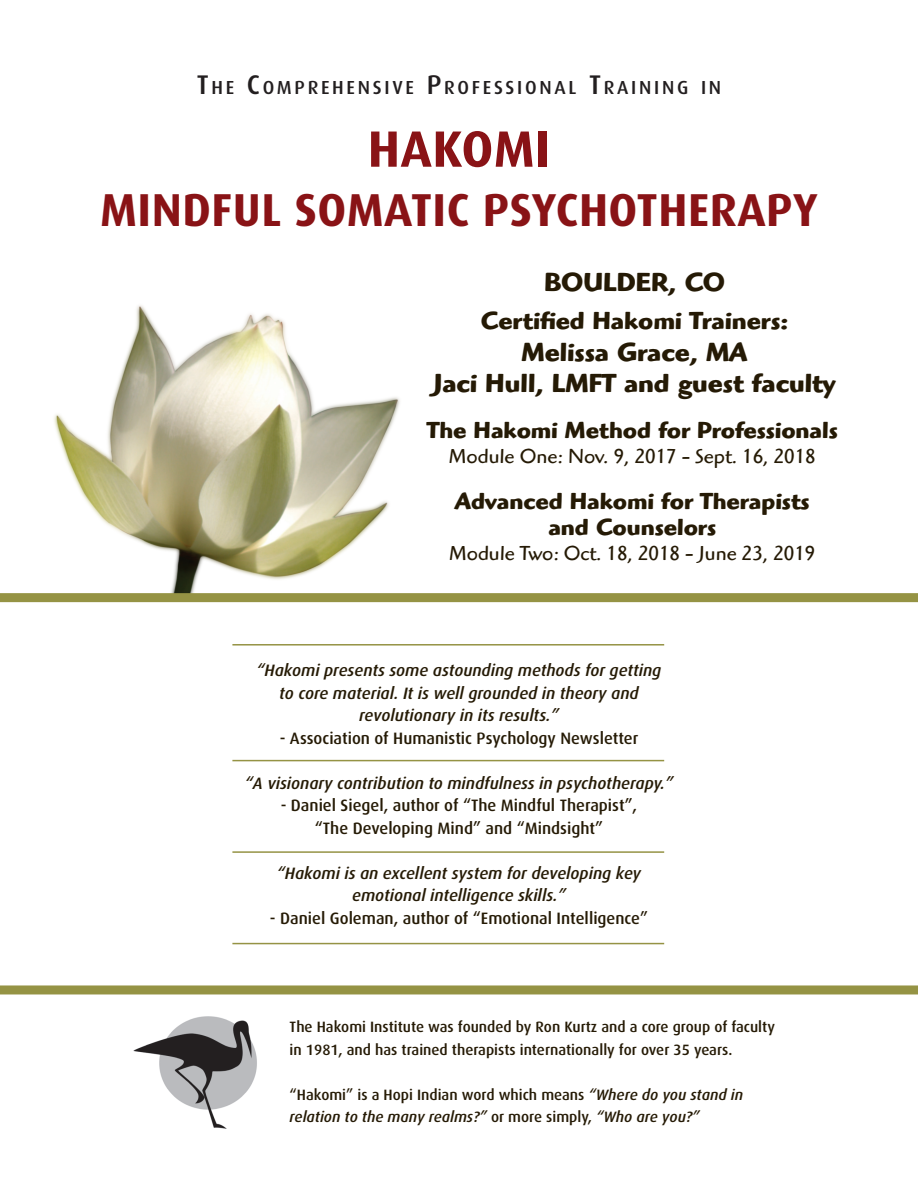
<style>
.page{position:relative;width:918px;height:1188px;background:#fff}
.page>*{position:absolute;margin:0;border:0;box-sizing:border-box;transform-origin:0 0}
.t1{font:700 51.15px "Dax";letter-spacing:.01em;color:#891316}
.t2{font:700 46.2px "Dax";letter-spacing:.01em;color:#891316}
.t3{font:700 27px/31.5px "Highlander";color:#251a05;text-align:center}
.t4{font:700 25.5px "Highlander";color:#251a05}
.t5{font:700 24px/25.5px "Highlander";color:#251a05;text-align:center}
.t6{font:21px "Highlander";color:#251a05}
.t7{font:500 18.9px "Dax";letter-spacing:.145em;color:#231f20}
.t8{font:italic 500 16.5px/22.5px "Dax";color:#251a05;text-align:center}
.t9{font:500 16.5px/22.5px "Dax";color:#251a05;text-align:center}
.t10{font:500 15px/22.5px "Dax";color:#251a05}
.t11{font:italic 500 15px/22.5px "Dax";color:#251a05}
.s1{font-size:27px}
.s2{font-style:normal}
</style>
<div class="page">
<img style="left:54px;top:305px;width:346px;height:288px">
<img style="left:133px;top:1016px;width:124px;height:113px">
<hr style="left:232px;top:760px;width:432px;height:1px;background:#959344">
<hr style="left:232px;top:851px;width:432px;height:2px;background:#959344">
<hr style="left:232px;top:943px;width:432px;height:1px;background:#959344">
<div style="left:0;top:985px;width:918px;height:9px;background:#959344"></div>
<hr style="left:232px;top:644px;width:432px;height:2px;background:#959344">
<div style="left:0;top:593px;width:918px;height:9px;background:#959344"></div>
<p class="t7" style="left:197px;top:77px;width:526px"><span class="s1">T</span>HE <span class="s1">C</span>OMPREHENSIVE <span class="s1">P</span> ROFESSIONAL <span class="s1">T</span>RAINING IN</p>
<h1 class="t1" style="left:368px;top:120px;width:184px">HAKOMI</h1>
<h2 class="t2" style="left:100px;top:184px;width:719px">MINDFUL SOMATIC PSYCHOTHERAPY</h2>
<h3 class="t3" style="left:544px;top:266px;width:182px">BOULDER, CO</h3>
<h3 class="t4" style="left:481px;top:305px;width:309px">Certified Hakomi Trainers:</h3>
<h3 class="t3" style="left:433px;top:336px;width:404px">Melissa Grace, MA<br>Jaci Hull, LMFT and guest faculty</h3>
<h3 class="t5" style="left:427px;top:417px;width:413px">The Hakomi Method for Professionals</h3>
<p class="t6" style="left:449px;top:444px;width:368px">Module One: Nov. 9, 2017 - Sept. 16, 2018</p>
<h3 class="t5" style="left:455px;top:488px;width:356px">Advanced Hakomi for Therapists and Counselors</h3>
<p class="t6" style="left:449px;top:541px;width:368px">Module Two: Oct. 18, 2018 - June 23, 2019</p>
<p class="t8" style="left:257px;top:659px;width:406px">“Hakomi presents some astounding methods for getting to core material. It is well grounded in theory and revolutionary in its results.”</p>
<p class="t9" style="left:280px;top:727px;width:360px">- Association of Humanistic Psychology Newsletter</p>
<p class="t8" style="left:245px;top:772px;width:430px">“A visionary contribution to mindfulness in psychotherapy.”</p>
<p class="t9" style="left:281px;top:794px;width:358px">- Daniel Siegel, author of “The Mindful Therapist”, “The Developing Mind” and “Mindsight”</p>
<p class="t8" style="left:277px;top:862px;width:366px">“Hakomi is an excellent system for developing key emotional intelligence skills.”</p>
<p class="t9" style="left:270px;top:907px;width:380px">- Daniel Goleman, author of “Emotional Intelligence”</p>
<p class="t10" style="left:290px;top:1016px;width:487px">The Hakomi Institute was founded by Ron Kurtz and a core group of faculty in 1981, and has trained therapists internationally for over 35 years.</p>
<p class="t11" style="left:290px;top:1083px;width:455px"><span class="s2">“Hakomi” is a Hopi Indian word which means</span> “Where do you stand in relation to the many realms?” <span class="s2">or more simply,</span> “Who are you?”</p>
</div>
